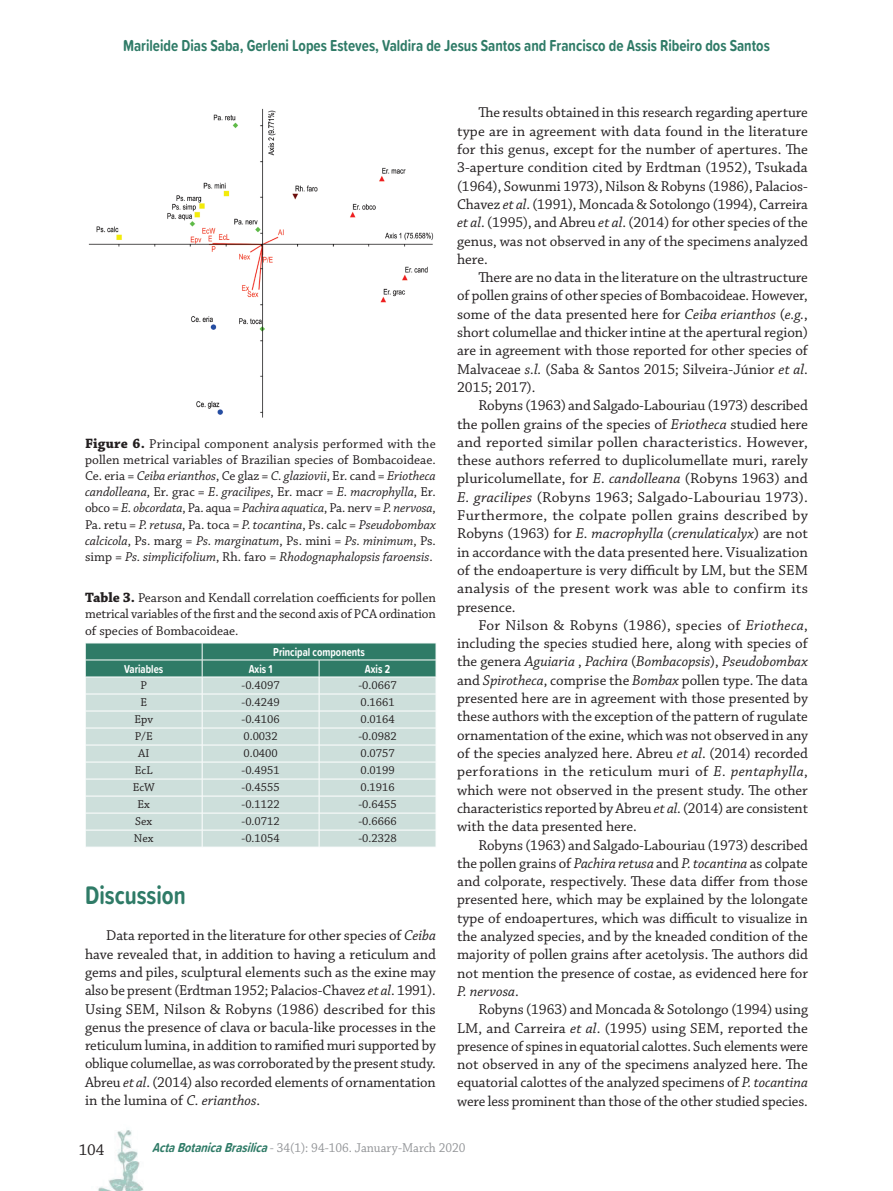
<style>
.page{position:relative;width:893px;height:1191px;background:#fff}
.page>*{position:absolute;margin:0;border:0;box-sizing:border-box;transform-origin:0 0}
.t1{font:700 26.4px "Proxima Soft Cond";color:#2f7b67;scale:.91 1}
.t2{font:700 16.5px "Proxima Soft Cond";color:#2f7b67;scale:.91 1}
.t3{font:16.5px "Chaparral Pro";color:#231f20}
.t4{font:15px/18.3px "Chaparral Pro";color:#231f20;text-align:justify}
.t5{font:13.5px/16.2px "Chaparral Pro";color:#231f20;text-align:justify}
.t6{font:13.5px "Chaparral Pro";color:#939598;scale:.95 1}
.t7{font:12px "Chaparral Pro";color:#231f20}
.t8{font:700 12px "Proxima Soft Cond";color:#fff;scale:.9 1}
.s1{font-weight:700;font-size:14.25px}
.s2{font-style:italic}
.s3{font-family:"Proxima Soft Cond";font-weight:700;font-style:italic;color:#2f7b67}
</style>
<div class="page">
<img style="left:98px;top:1130px;width:45px;height:61px">
<img style="left:88px;top:108px;width:346px;height:310px">
<svg style="left:85px;top:643px;width:351px;height:204px;background:#b7d1cb"></svg>
<p class="t2" style="left:123px;top:33px;width:712px">Marileide Dias Saba, Gerleni Lopes Esteves, Valdira de Jesus Santos and Francisco de Assis Ribeiro dos Santos</p>
<p class="t5" style="left:85px;top:436px;width:352px"><span class="s1">Figure 6.</span> Principal component analysis performed with the pollen metrical variables of Brazilian species of Bombacoideae.<br>Ce. eria = <span class="s2">Ceiba erianthos</span>, Ce glaz = <span class="s2">C. glaziovii</span>, Er. cand = <span class="s2">Eriotheca candolleana</span>, Er. grac = <span class="s2">E. gracilipes</span>, Er. macr = <span class="s2">E. macrophylla</span>, Er. obco = <span class="s2">E. obcordata</span>, Pa. aqua = <span class="s2">Pachira aquatica</span>, Pa. nerv = <span class="s2">P. nervosa</span>, Pa. retu = <span class="s2">P. retusa</span>, Pa. toca = <span class="s2">P. tocantina</span>, Ps. calc = <span class="s2">Pseudobombax calcicola</span>, Ps. marg = <span class="s2">Ps. marginatum</span>, Ps. mini = <span class="s2">Ps. minimum</span>, Ps. simp = <span class="s2">Ps. simplicifolium</span>, Rh. faro = <span class="s2">Rhodognaphalopsis faroensis</span>.</p>
<p class="t5" style="left:85px;top:590px;width:352px"><span class="s1">Table 3.</span> Pearson and Kendall correlation coefficients for pollen metrical variables of the first and the second axis of PCA ordination of species of Bombacoideae.</p>
<p class="t8" style="left:273px;top:642px;width:103px">Principal components</p>
<p class="t8" style="left:124px;top:659px;width:45px">Variables</p>
<p class="t8" style="left:249px;top:659px;width:28px">Axis 1</p>
<p class="t8" style="left:365px;top:659px;width:30px">Axis 2</p>
<p class="t7" style="left:140px;top:679px;width:8px">P</p>
<p class="t7" style="left:242px;top:679px;width:40px">-0.4097</p>
<p class="t7" style="left:358px;top:679px;width:40px">-0.0667</p>
<p class="t7" style="left:140px;top:696px;width:8px">E</p>
<p class="t7" style="left:242px;top:696px;width:40px">-0.4249</p>
<p class="t7" style="left:360px;top:696px;width:36px">0.1661</p>
<p class="t7" style="left:134px;top:713px;width:20px">Epv</p>
<p class="t7" style="left:242px;top:713px;width:40px">-0.4106</p>
<p class="t7" style="left:360px;top:713px;width:36px">0.0164</p>
<p class="t7" style="left:135px;top:730px;width:19px">P/E</p>
<p class="t7" style="left:243px;top:730px;width:36px">0.0032</p>
<p class="t7" style="left:358px;top:730px;width:40px">-0.0982</p>
<p class="t7" style="left:138px;top:747px;width:13px">AI</p>
<p class="t7" style="left:243px;top:747px;width:36px">0.0400</p>
<p class="t7" style="left:360px;top:747px;width:36px">0.0757</p>
<p class="t7" style="left:135px;top:764px;width:19px">EcL</p>
<p class="t7" style="left:242px;top:764px;width:40px">-0.4951</p>
<p class="t7" style="left:360px;top:764px;width:36px">0.0199</p>
<p class="t7" style="left:133px;top:781px;width:24px">EcW</p>
<p class="t7" style="left:242px;top:781px;width:40px">-0.4555</p>
<p class="t7" style="left:360px;top:781px;width:36px">0.1916</p>
<p class="t7" style="left:137px;top:798px;width:14px">Ex</p>
<p class="t7" style="left:242px;top:798px;width:40px">-0.1122</p>
<p class="t7" style="left:358px;top:798px;width:40px">-0.6455</p>
<p class="t7" style="left:135px;top:815px;width:18px">Sex</p>
<p class="t7" style="left:242px;top:815px;width:40px">-0.0712</p>
<p class="t7" style="left:358px;top:815px;width:40px">-0.6666</p>
<p class="t7" style="left:134px;top:832px;width:21px">Nex</p>
<p class="t7" style="left:242px;top:832px;width:40px">-0.1054</p>
<p class="t7" style="left:358px;top:832px;width:40px">-0.2328</p>
<h1 class="t1" style="left:85px;top:875px;width:112px">Discussion</h1>
<p class="t4" style="left:85px;top:927px;width:352px;text-indent:21px">Data reported in the literature for other species of <span class="s2">Ceiba </span>have revealed that, in addition to having a reticulum and gems and piles, sculptural elements such as the exine may also be present (Erdtman 1952; Palacios-Chavez <span class="s2">et al</span>. 1991).<br>Using SEM, Nilson &amp; Robyns (1986) described for this genus the presence of clava or bacula-like processes in the reticulum lumina, in addition to ramified muri supported by oblique columellae, as was corroborated by the present study.<br>Abreu <span class="s2">et al</span>. (2014) also recorded elements of ornamentation in the lumina of <span class="s2">C. erianthos</span>.</p>
<p class="t4" style="left:457px;top:104px;width:352px;text-indent:21px">The results obtained in this research regarding aperture type are in agreement with data found in the literature for this genus, except for the number of apertures. The 3-aperture condition cited by Erdtman (1952), Tsukada (1964), Sowunmi 1973), Nilson &amp; Robyns (1986), Palacios-Chavez <span class="s2">et al</span>. (1991), Moncada &amp; Sotolongo (1994), Carreira <span class="s2">et al</span>. (1995), and Abreu <span class="s2">et al</span>. (2014) for other species of the genus, was not observed in any of the specimens analyzed here.</p>
<p class="t4" style="left:457px;top:269px;width:352px;text-indent:21px">There are no data in the literature on the ultrastructure of pollen grains of other species of Bombacoideae. However, some of the data presented here for <span class="s2">Ceiba erianthos</span> (<span class="s2">e.g.</span>, short columellae and thicker intine at the apertural region) are in agreement with those reported for other species of Malvaceae <span class="s2">s.l.</span> (Saba &amp; Santos 2015; Silveira-Júnior <span class="s2">et al</span>.<br>2015; 2017).</p>
<p class="t4" style="left:457px;top:397px;width:352px;text-indent:21px">Robyns (1963) and Salgado-Labouriau (1973) described the pollen grains of the species of <span class="s2">Eriotheca</span> studied here and reported similar pollen characteristics. However, these authors referred to duplicolumellate muri, rarely pluricolumellate, for <span class="s2">E. candolleana</span> (Robyns 1963) and <span class="s2">E. gracilipes</span> (Robyns 1963; Salgado-Labouriau 1973).<br>Furthermore, the colpate pollen grains described by Robyns (1963) for <span class="s2">E. macrophylla</span> (<span class="s2">crenulaticalyx</span>) are not in accordance with the data presented here. Visualization of the endoaperture is very difficult by LM, but the SEM analysis of the present work was able to confirm its presence.</p>
<p class="t4" style="left:457px;top:616px;width:352px;text-indent:21px">For Nilson &amp; Robyns (1986), species of <span class="s2">Eriotheca</span>, including the species studied here, along with species of the genera <span class="s2">Aguiaria</span> , <span class="s2">Pachira</span> (<span class="s2">Bombacopsis</span>), <span class="s2">Pseudobombax </span>and <span class="s2">Spirotheca</span>, comprise the <span class="s2">Bombax</span> pollen type. The data presented here are in agreement with those presented by these authors with the exception of the pattern of rugulate ornamentation of the exine, which was not observed in any of the species analyzed here. Abreu <span class="s2">et al</span>. (2014) recorded perforations in the reticulum muri of <span class="s2">E. pentaphylla</span>, which were not observed in the present study. The other characteristics reported by Abreu <span class="s2">et al</span>. (2014) are consistent with the data presented here.</p>
<p class="t4" style="left:457px;top:836px;width:352px;text-indent:21px">Robyns (1963) and Salgado-Labouriau (1973) described the pollen grains of <span class="s2">Pachira retusa</span> and <span class="s2">P. tocantina</span> as colpate and colporate, respectively. These data differ from those presented here, which may be explained by the lolongate type of endoapertures, which was difficult to visualize in the analyzed species, and by the kneaded condition of the majority of pollen grains after acetolysis. The authors did not mention the presence of costae, as evidenced here for <span class="s2">P. nervosa</span>.</p>
<p class="t4" style="left:457px;top:1001px;width:352px;text-indent:21px">Robyns (1963) and Moncada &amp; Sotolongo (1994) using LM, and Carreira <span class="s2">et al</span>. (1995) using SEM, reported the presence of spines in equatorial calottes. Such elements were not observed in any of the specimens analyzed here. The equatorial calottes of the analyzed specimens of <span class="s2">P. tocantina </span>were less prominent than those of the other studied species.</p>
<p class="t3" style="left:79px;top:1141px;width:27px">104</p>
<p class="t6" style="left:152px;top:1140px;width:332px"><span class="s3">ActaBotanicaBrasilica</span>- 34(1): 94-106. January-March 2020</p>
</div>
